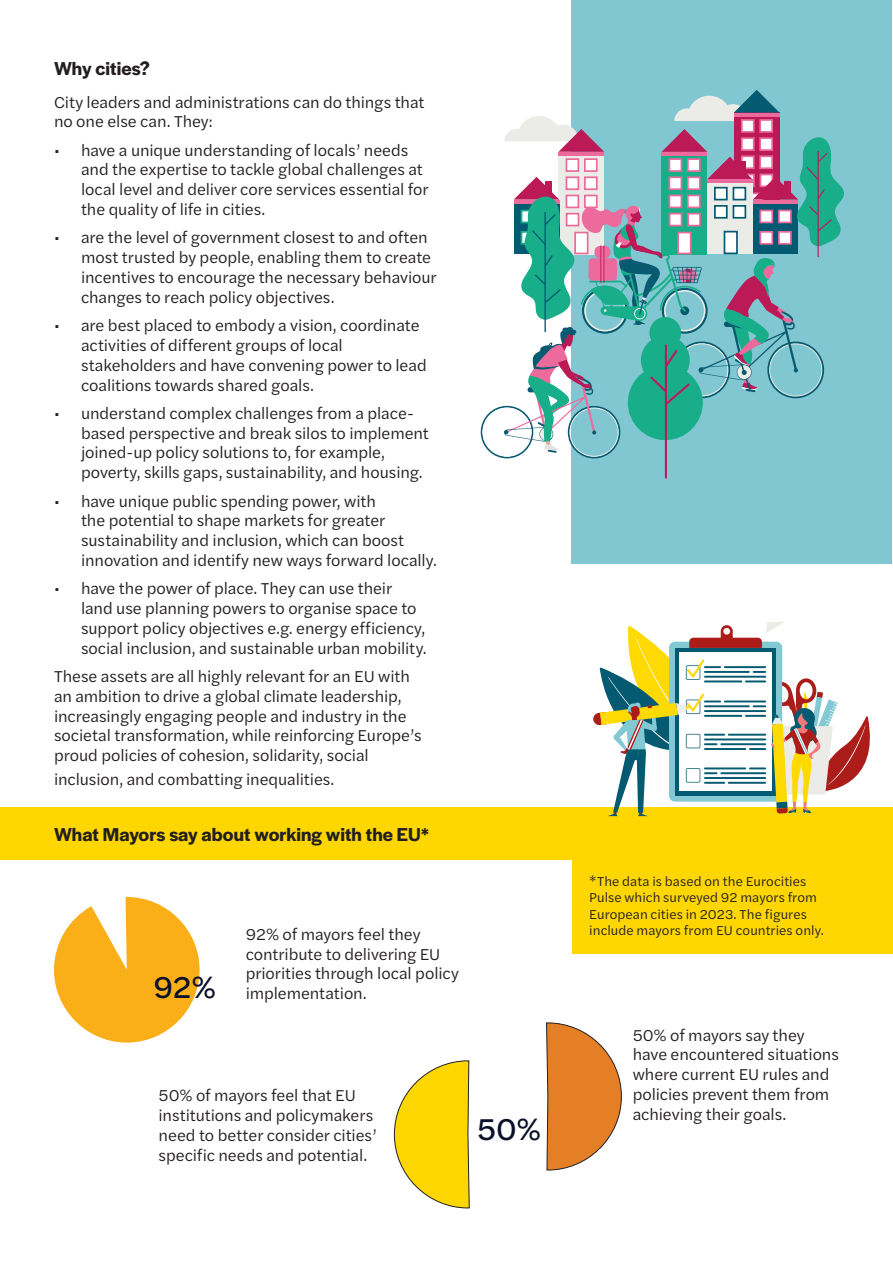
<style>
.page{position:relative;width:893px;height:1263px;background:#fff}
.page>*{position:absolute;margin:0;border:0;box-sizing:border-box;transform-origin:0 0}
.t1{font:31.5px "Halyard Text";color:#0b112b}
.t2{font:600 19.5px "Halyard Display";color:#231f20}
.t3{font:16.5px/19.8px "Halyard Text";letter-spacing:-.005em;color:#231f20}
.Disclaimer{font:13.5px/16.2px "Halyard Text";letter-spacing:.005em;color:#231f20}
</style>
<div class="page">
<div style="left:0;top:807px;width:893px;height:53px;background:#fed702"></div>
<div style="left:573px;top:840px;width:320px;height:114px;background:#fed702"></div>
<div style="left:571px;top:0;width:321px;height:563px;background:#81c7d1"></div>
<svg style="left:593px;top:622px;width:277px;height:194px"></svg>
<svg style="left:54px;top:897px;width:146px;height:145px"></svg>
<svg style="left:394px;top:1060px;width:76px;height:148px"></svg>
<svg style="left:546px;top:1022px;width:76px;height:148px"></svg>
<svg style="left:481px;top:90px;width:363px;height:389px"></svg>
<h1 class="t2" style="left:54px;top:55px;width:98px">Why cities?</h1>
<p class="t3" style="left:54px;top:91px;width:372px">City leaders and administrations can do things that no one else can. They:</p>
<p class="t3" style="left:81px;top:139px;width:349px;text-indent:-27px">• have a unique understanding of locals’ needs and the expertise to tackle global challenges at local level and deliver core services essential for the quality of life in cities.</p>
<p class="t3" style="left:81px;top:227px;width:357px;text-indent:-27px">• are the level of government closest to and often most trusted by people, enabling them to create incentives to encourage the necessary behaviour changes to reach policy objectives.</p>
<p class="t3" style="left:81px;top:315px;width:347px;text-indent:-27px">• are best placed to embody a vision, coordinate activities of different groups of local stakeholders and have convening power to lead coalitions towards shared goals.</p>
<p class="t3" style="left:81px;top:402px;width:349px;text-indent:-27px">• understand complex challenges from a place&shy;based perspective and break silos to implement joined-up policy solutions to, for example, poverty, skills gaps, sustainability, and housing.</p>
<p class="t3" style="left:81px;top:490px;width:357px;text-indent:-27px">• have unique public spending power, with<br>the potential to shape markets for greater sustainability and inclusion, which can boost innovation and identify new ways forward locally.</p>
<p class="t3" style="left:81px;top:578px;width:347px;text-indent:-27px">• have the power of place. They can use their land use planning powers to organise space to support policy objectives e.g. energy efficiency, social inclusion, and sustainable urban mobility.</p>
<p class="t3" style="left:54px;top:666px;width:369px">These assets are all highly relevant for an EU with an ambition to drive a global climate leadership, increasingly engaging people and industry in the societal transformation, while reinforcing Europe’s proud policies of cohesion, solidarity, social</p>
<p class="t3" style="left:54px;top:768px;width:282px">inclusion, and combatting inequalities.</p>
<h1 class="t2" style="left:54px;top:820px;width:376px">What Mayors say about working with the EU*</h1>
<p class="t1" style="left:153px;top:965px;width:64px">92%</p>
<p class="t3" style="left:246px;top:923px;width:215px">92% of mayors feel they contribute to delivering EU priorities through local policy implementation.</p>
<p class="t3" style="left:159px;top:1085px;width:220px">50% of mayors feel that EU institutions and policymakers need to better consider cities’ specific needs and potential.</p>
<p class="t1" style="left:477px;top:1107px;width:65px">50%</p>
<p class="Disclaimer" style="left:589px;top:873px;width:236px">*The data is based on the Eurocities Pulse which surveyed 92 mayors from European cities in 2023. The figures include mayors from EU countries only.</p>
<p class="t3" style="left:633px;top:1024px;width:208px">50% of mayors say they have encountered situations where current EU rules and policies prevent them from achieving their goals.</p>
</div>
